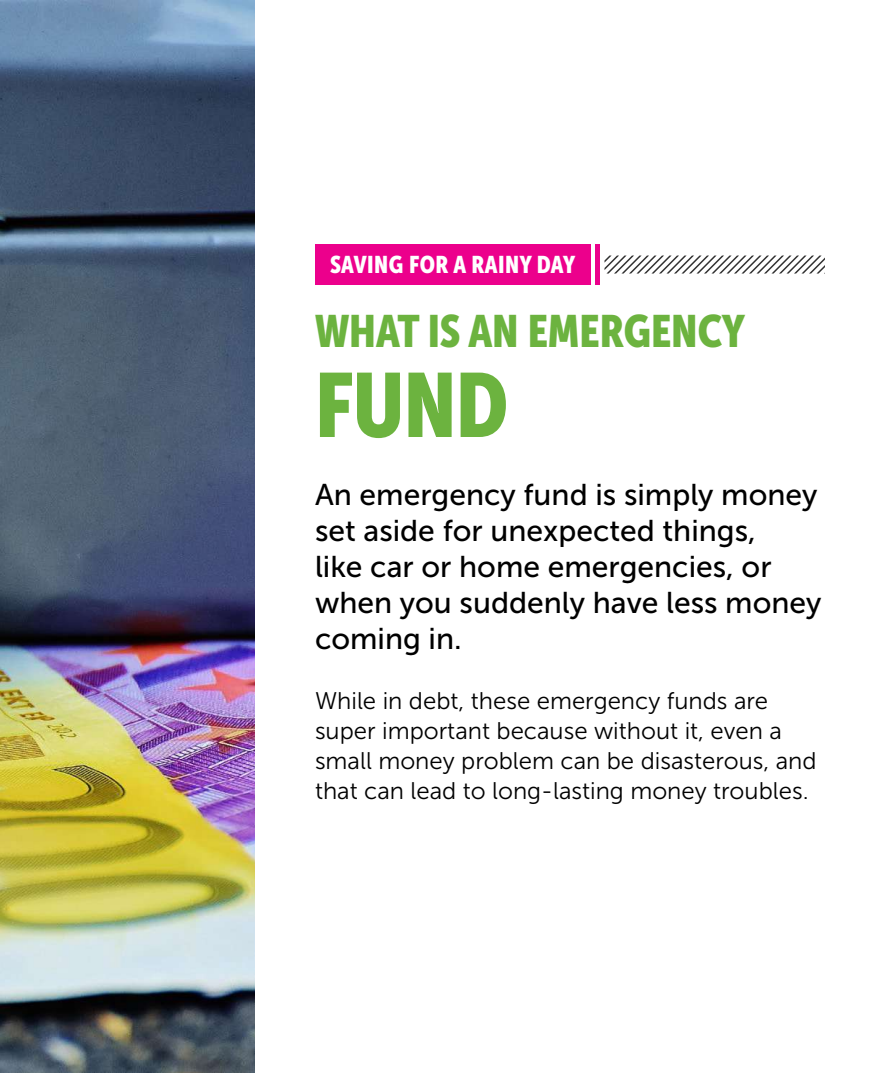
<style>
.page{position:relative;width:885px;height:1073px;background:#fff}
.page>*{position:absolute;margin:0;border:0;box-sizing:border-box;transform-origin:0 0}
.t1{font:90px "Museo Sans Condensed 900";color:#6cb33f}
.t2{font:45px "Museo Sans Condensed 900";color:#6cb33f}
.t3{font:30px/36px "Museo Sans 500";color:#000}
.t4{font:24px/30px "Museo Sans 300";color:#000}
.t5{font:24px "Museo Sans Condensed 900";letter-spacing:.02em;color:#fff}
</style>
<div class="page">
<div style="left:315px;top:244px;width:276px;height:41px;background:#ec008c"></div>
<hr style="left:596px;top:244px;width:4px;height:41px;background:#ec008c">
<svg style="left:605px;top:255px;width:220px;height:18px"></svg>
<img style="left:0;top:0;width:255px;height:1072px">
<p class="t5" style="left:330px;top:251px;width:247px">SAVING FOR A RAINY DAY</p>
<h2 class="t2" style="left:315px;top:305px;width:431px">WHAT IS AN EMERGENCY</h2>
<h1 class="t1" style="left:315px;top:354px;width:195px">FUND</h1>
<p class="t3" style="left:315px;top:476px;width:508px">An emergency fund is simply money set aside for unexpected things,<br>like car or home emergencies, or when you suddenly have less money coming in.</p>
<p class="t4" style="left:315px;top:685px;width:503px">While in debt, these emergency funds are super important because without it, even a small money problem can be disasterous, and that can lead to long-lasting money troubles.</p>
</div>
